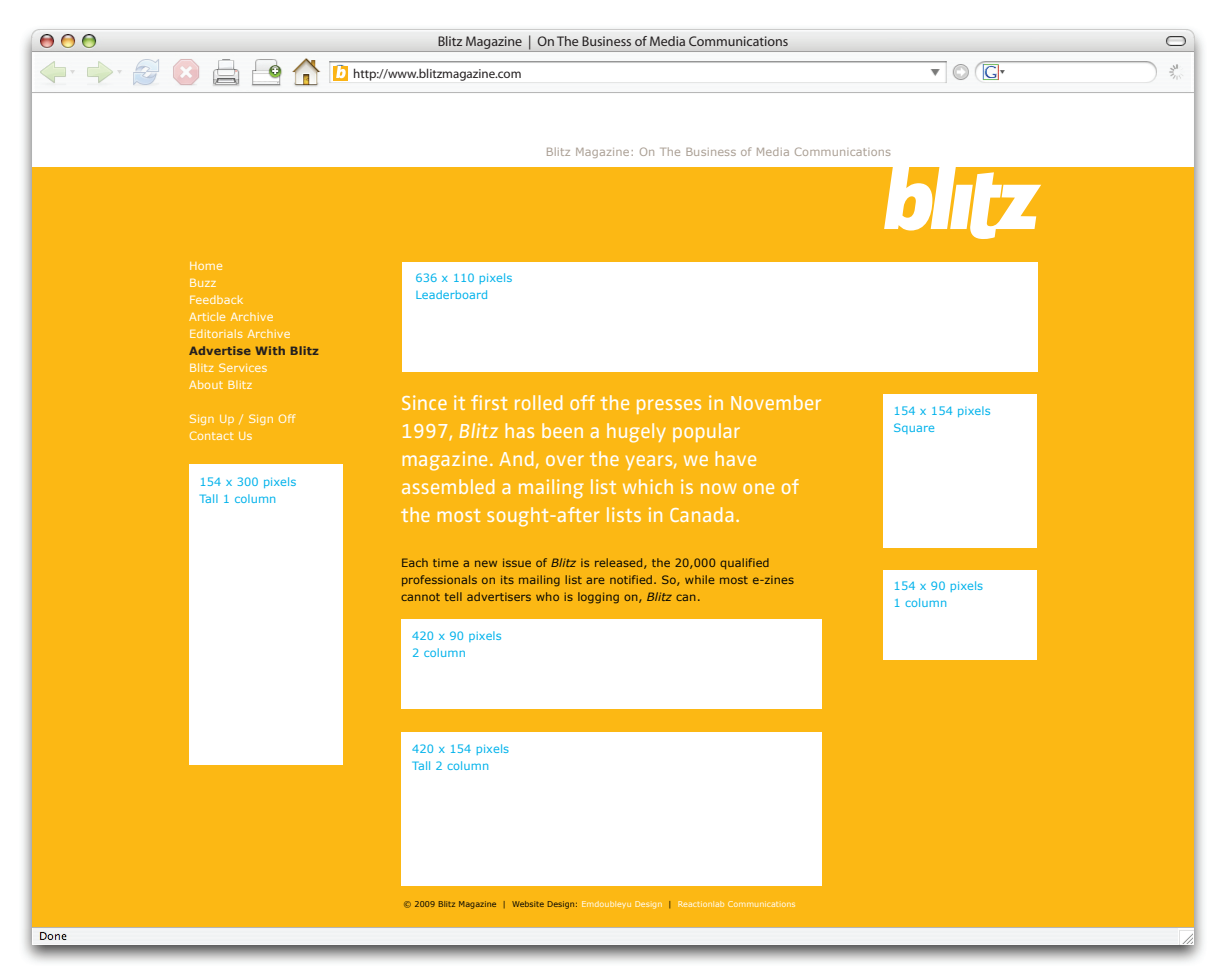
<style>
.page{position:relative;width:1224px;height:972px;background:#fff}
.page>*{position:absolute;margin:0;border:0;box-sizing:border-box;transform-origin:0 0}
.t1{font:21px/28px "Zwo OT";letter-spacing:.01em;color:#fff}
.t2{font:14px "Myriad";color:#231f20}
.t3{font:13px "Myriad";color:#231f20}
.t4{font:11.4px/17px "Verdana";letter-spacing:.01em;color:#040503}
.t5{font:11.4px/17px "Verdana";letter-spacing:.01em;color:#00b2eb}
.t6{font:11.4px/17px "Verdana";letter-spacing:.01em;color:#fff}
.t7{font:11.4px "Verdana";letter-spacing:.01em;color:#aba095}
.t8{font:700 11.4px "Verdana";letter-spacing:.01em;color:#231f20}
.t9{font:8px "Verdana";letter-spacing:.01em;color:#fff}
.s1{font-style:italic}
.s2{color:#040503}
</style>
<div class="page">
<img style="left:22px;top:28px;width:1182px;height:935px">
<div style="left:333px;top:66px;width:15px;height:15px;background:#fbb416"></div>
<svg style="left:336px;top:66px;width:10px;height:12px"></svg>
<div style="left:32px;top:167px;width:1161px;height:760px;background:#fcb814"></div>
<div style="left:883px;top:394px;width:154px;height:154px;background:#fff"></div>
<div style="left:189px;top:465px;width:154px;height:300px;background:#fff"></div>
<div style="left:401px;top:619px;width:421px;height:90px;background:#fff"></div>
<div style="left:883px;top:570px;width:154px;height:90px;background:#fff"></div>
<svg style="left:884px;top:167px;width:157px;height:72px"></svg>
<div style="left:401px;top:732px;width:420px;height:154px;background:#fff"></div>
<div style="left:402px;top:262px;width:636px;height:110px;background:#fff"></div>
<p class="t2" style="left:438px;top:34px;width:352px">Blitz Magazine | On The Business of Media Communications</p>
<p class="t3" style="left:353px;top:67px;width:170px">http://www.blitzmagazine.com</p>
<p class="t7" style="left:546px;top:145px;width:347px">Blitz Magazine: On The Business of Media Communications</p>
<p class="t6" style="left:189px;top:257px;width:103px">Home<br>Buzz<br>Feedback<br>Article Archive<br>Editorials Archive</p>
<p class="t8" style="left:189px;top:344px;width:131px">Advertise With Blitz</p>
<p class="t6" style="left:189px;top:359px;width:80px">Blitz Services<br>About Blitz</p>
<p class="t6" style="left:189px;top:410px;width:108px">Sign Up / Sign Off<br>Contact Us</p>
<p class="t5" style="left:894px;top:402px;width:99px">154 x 154 pixels<br>Square</p>
<p class="t5" style="left:199px;top:473px;width:99px">154 x 300 pixels<br>Tall 1 column</p>
<p class="t5" style="left:415px;top:269px;width:99px">636 x 110 pixels<br>Leaderboard</p>
<p class="t1" style="left:401px;top:390px;width:422px">Since it first rolled off the presses in November 1997, <span class="s1">Blitz</span> has been a hugely popular magazine. And, over the years, we have assembled a mailing list which is now one of the most sought-after lists in Canada.</p>
<p class="t4" style="left:401px;top:554px;width:395px">Each time a new issue of <span class="s1">Blitz</span> is released, the 20,000 qualified professionals on its mailing list are notified. So, while most e-zines cannot tell advertisers who is logging on, <span class="s1">Blitz</span> can.</p>
<p class="t5" style="left:894px;top:577px;width:91px">154 x 90 pixels<br>1 column</p>
<p class="t5" style="left:412px;top:627px;width:91px">420 x 90 pixels<br>2 column</p>
<p class="t5" style="left:412px;top:740px;width:99px">420 x 154 pixels<br>Tall 2 column</p>
<p class="t9" style="left:404px;top:899px;width:394px"><span class="s2">© 2009 Blitz Magazine | Website Design:</span> Emdoubleyu Design <span class="s2">|</span> Reactionlab Communications</p>
</div>
